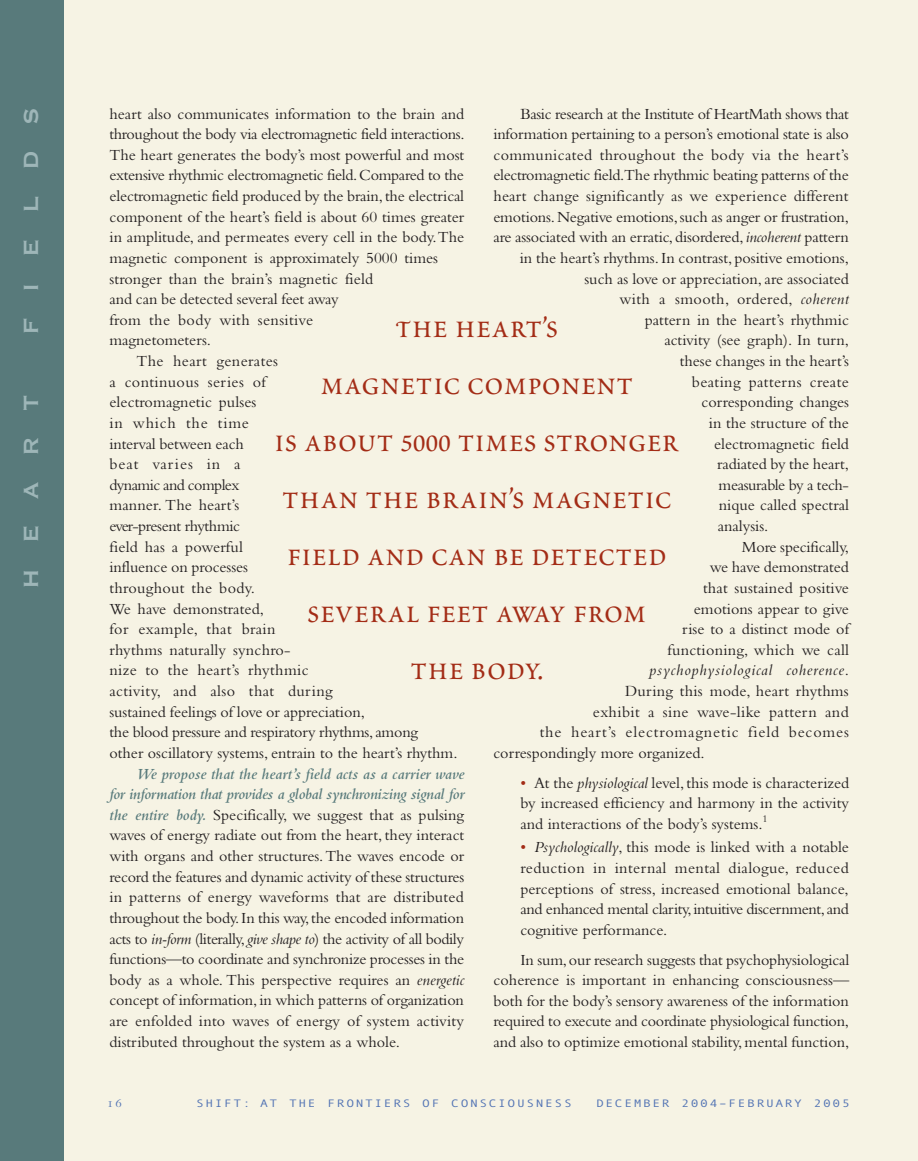
<style>
.page{position:relative;width:918px;height:1161px;background:#fff}
.page>*{position:absolute;margin:0;border:0;box-sizing:border-box;transform-origin:0 0}
.t1{font:36px/57px "Poetica Roman Small Caps";color:#a32c16;text-align:center}
.t2{font:700 27px "Copperplate Gothic BT";letter-spacing:.95em;color:#9eb6b8}
.t3{font:16.2px/20.7px "Bembo";color:#231f20;text-align:justify}
.t4{font:16.2px "Bembo";letter-spacing:.025em;color:#231f20}
.t5{font:16.2px "Bembo";letter-spacing:-.02em;color:#231f20}
.t6{font:16.2px "Bembo";letter-spacing:.055em;color:#231f20}
.t7{font:italic 16.2px "Bembo";letter-spacing:.05em;color:#231f20}
.t8{font:16.2px "Bembo";letter-spacing:.02em;color:#231f20}
.t9{font:16.2px "Bembo";letter-spacing:-.035em;color:#231f20}
.t10{font:16.2px "Bembo";letter-spacing:.05em;color:#231f20}
.t11{font:16.2px "Bembo";letter-spacing:.06em;color:#231f20}
.t12{font:10.8px "Andale Mono";letter-spacing:.12em;color:#5374b4;scale:1.2 1}
.s1{font-style:italic}
.s2{font-style:normal}
.s3{color:#a32c16}
.s4{font-weight:600;font-style:italic;color:#587a7b}
</style>
<div class="page">
<div style="left:64px;top:0;width:854px;height:1161px;background:#f6f3e4"></div>
<div style="left:0;top:0;width:64px;height:1161px;background:#587a7b"></div>
<h2 class="t2" style="left:13px;top:335px;width:229px;rotate:-90deg">FIELDS</h2>
<h2 class="t2" style="left:13px;top:589px;width:195px;rotate:-90deg">HEART</h2>
<p class="t5" style="left:520px;top:108px;width:330px">Basic research at the Institute of HeartMath shows that</p>
<p class="t3" style="left:493px;top:125px;width:357px">information pertaining to a person’s emotional state is also</p>
<p class="t4" style="left:493px;top:149px;width:357px">communicated throughout the body via the heart’s</p>
<p class="t3" style="left:493px;top:167px;width:357px">electromagnetic field.The rhythmic beating patterns of the</p>
<p class="t3" style="left:493px;top:187px;width:357px">heart change significantly as we experience different</p>
<p class="t3" style="left:493px;top:208px;width:357px">emotions.Negative emotions,such as anger or frustration,</p>
<p class="t3" style="left:493px;top:228px;width:357px">are associated with an erratic,disordered,<span class="s1">incoherent</span> pattern</p>
<p class="t3" style="left:520px;top:249px;width:331px">in the heart’s rhythms.In contrast,positive emotions,</p>
<p class="t3" style="left:584px;top:270px;width:266px">such as love or appreciation, are associated</p>
<p class="t4" style="left:619px;top:293px;width:231px">with a smooth, ordered, <span class="s1">coherent</span></p>
<p class="t3" style="left:645px;top:311px;width:206px">pattern in the heart’s rhythmic</p>
<p class="t3" style="left:664px;top:332px;width:186px">activity (see graph). In turn,</p>
<p class="t3" style="left:680px;top:352px;width:171px">these changes in the heart’s</p>
<p class="t4" style="left:692px;top:376px;width:158px">beating patterns create</p>
<p class="t3" style="left:702px;top:393px;width:149px">corresponding changes</p>
<p class="t3" style="left:709px;top:414px;width:142px">in the structure of the</p>
<p class="t3" style="left:714px;top:435px;width:136px">electromagnetic field</p>
<p class="t3" style="left:717px;top:455px;width:133px">radiated by the heart,</p>
<p class="t5" style="left:719px;top:479px;width:132px">measurable by a tech-</p>
<p class="t3" style="left:719px;top:497px;width:132px">nique called spectral</p>
<p class="t3" style="left:718px;top:517px;width:52px">analysis.</p>
<p class="t3" style="left:742px;top:538px;width:109px">More specifically,</p>
<p class="t3" style="left:710px;top:558px;width:140px">we have demonstrated</p>
<p class="t3" style="left:703px;top:579px;width:147px">that sustained positive</p>
<p class="t3" style="left:694px;top:600px;width:157px">emotions appear to give</p>
<p class="t3" style="left:682px;top:620px;width:168px">rise to a distinct mode of</p>
<p class="t3" style="left:668px;top:641px;width:183px">functioning, which we call</p>
<p class="t7" style="left:649px;top:665px;width:201px">psychophysiological coherence<span class="s2">.</span></p>
<p class="t3" style="left:625px;top:682px;width:225px">During this mode, heart rhythms</p>
<p class="t4" style="left:593px;top:706px;width:257px">exhibit a sine wave-like pattern and</p>
<p class="t6" style="left:540px;top:727px;width:311px">the heart’s electromagnetic field becomes</p>
<p class="t3" style="left:493px;top:744px;width:213px">correspondingly more organized.</p>
<p class="t3" style="left:520px;top:774px;width:330px"><span class="s3">•</span> At the <span class="s1">physiological</span> level,this mode is characterized by increased efficiency and harmony in the activity and interactions of the body’s systems.<sup>1</sup></p>
<p class="t3" style="left:520px;top:839px;width:330px"><span class="s3">•</span> <span class="s1">Psychologically</span>, this mode is linked with a notable reduction in internal mental dialogue, reduced perceptions of stress, increased emotional balance, and enhanced mental clarity,intuitive discernment,and cognitive performance.</p>
<p class="t3" style="left:493px;top:951px;width:357px;text-indent:27px">In sum,our research suggests that psychophysiological coherence is important in enhancing consciousness— both for the body’s sensory awareness of the information required to execute and coordinate physiological function, and also to optimize emotional stability,mental function,</p>
<p class="t3" style="left:109px;top:105px;width:356px">heart also communicates information to the brain and</p>
<p class="t5" style="left:109px;top:128px;width:357px">throughout the body via electromagnetic field interactions.</p>
<p class="t3" style="left:109px;top:146px;width:356px">The heart generates the body’s most powerful and most</p>
<p class="t5" style="left:109px;top:170px;width:356px">extensive rhythmic electromagnetic field.Compared to the</p>
<p class="t3" style="left:109px;top:187px;width:356px">electromagnetic field produced by the brain,the electrical</p>
<p class="t3" style="left:109px;top:208px;width:356px">component of the heart’s field is about 60 times greater</p>
<p class="t3" style="left:109px;top:228px;width:356px">in amplitude, and permeates every cell in the body.The</p>
<p class="t3" style="left:109px;top:249px;width:330px">magnetic component is approximately 5000 times</p>
<p class="t3" style="left:109px;top:270px;width:265px">stronger than the brain’s magnetic field</p>
<p class="t3" style="left:109px;top:290px;width:231px">and can be detected several feet away</p>
<p class="t4" style="left:109px;top:314px;width:205px">from the body with sensitive</p>
<p class="t3" style="left:109px;top:332px;width:103px">magnetometers.</p>
<p class="t4" style="left:136px;top:355px;width:143px">The heart generates</p>
<p class="t4" style="left:109px;top:376px;width:158px">a continuous series of</p>
<p class="t3" style="left:109px;top:393px;width:148px">electromagnetic pulses</p>
<p class="t10" style="left:109px;top:417px;width:141px">in which the time</p>
<p class="t3" style="left:109px;top:435px;width:136px">interval between each</p>
<p class="t11" style="left:109px;top:458px;width:133px">beat varies in a</p>
<p class="t9" style="left:109px;top:479px;width:131px">dynamic and complex</p>
<p class="t3" style="left:109px;top:497px;width:131px">manner. The heart’s</p>
<p class="t5" style="left:109px;top:520px;width:132px">ever-present rhythmic</p>
<p class="t3" style="left:109px;top:538px;width:135px">field has a powerful</p>
<p class="t3" style="left:109px;top:558px;width:140px">influence on processes</p>
<p class="t8" style="left:109px;top:582px;width:147px">throughout the body.</p>
<p class="t3" style="left:109px;top:600px;width:156px">We have demonstrated,</p>
<p class="t4" style="left:109px;top:623px;width:168px">for example, that brain</p>
<p class="t3" style="left:109px;top:641px;width:183px">rhythms naturally synchro-</p>
<p class="t4" style="left:109px;top:665px;width:201px">nize to the heart’s rhythmic</p>
<p class="t4" style="left:109px;top:685px;width:225px">activity, and also that during</p>
<p class="t3" style="left:109px;top:703px;width:257px">sustained feelings of love or appreciation,</p>
<p class="t3" style="left:109px;top:723px;width:310px">the blood pressure and respiratory rhythms,among</p>
<p class="t3" style="left:109px;top:744px;width:350px">other oscillatory systems, entrain to the heart’s rhythm.</p>
<p class="t3" style="left:109px;top:765px;width:356px;text-indent:27px"><span class="s4">We propose that the heart’s field acts as a carrier wave for information that provides a global synchronizing signal for the entire body.</span> Specifically, we suggest that as pulsing waves of energy radiate out from the heart, they interact with organs and other structures.The waves encode or record the features and dynamic activity of these structures in patterns of energy waveforms that are distributed throughout the body.In this way,the encoded information acts to <span class="s1">in-form</span> (literally, <span class="s1">give shape to</span>) the activity of all bodily functions—to coordinate and synchronize processes in the body as a whole. This perspective requires an <span class="s1">energetic </span>concept of information,in which patterns of organization are enfolded into waves of energy of system activity distributed throughout the system as a whole.</p>
<h1 class="t1" style="left:274px;top:296px;width:407px">The heart’s<br>magnetic component<br>is about 5000 timeS stronger than the brain’s magnetic field and can be detected several feet away from<br>the body.</h1>
<p class="t12" style="left:196px;top:1097px;width:315px">SHIFT: AT THE FRONTIERS OF CONSCIOUSNESS</p>
<p class="t12" style="left:596px;top:1097px;width:213px">DECEMBER 2004–FEBRUARY 2005</p>
</div>
